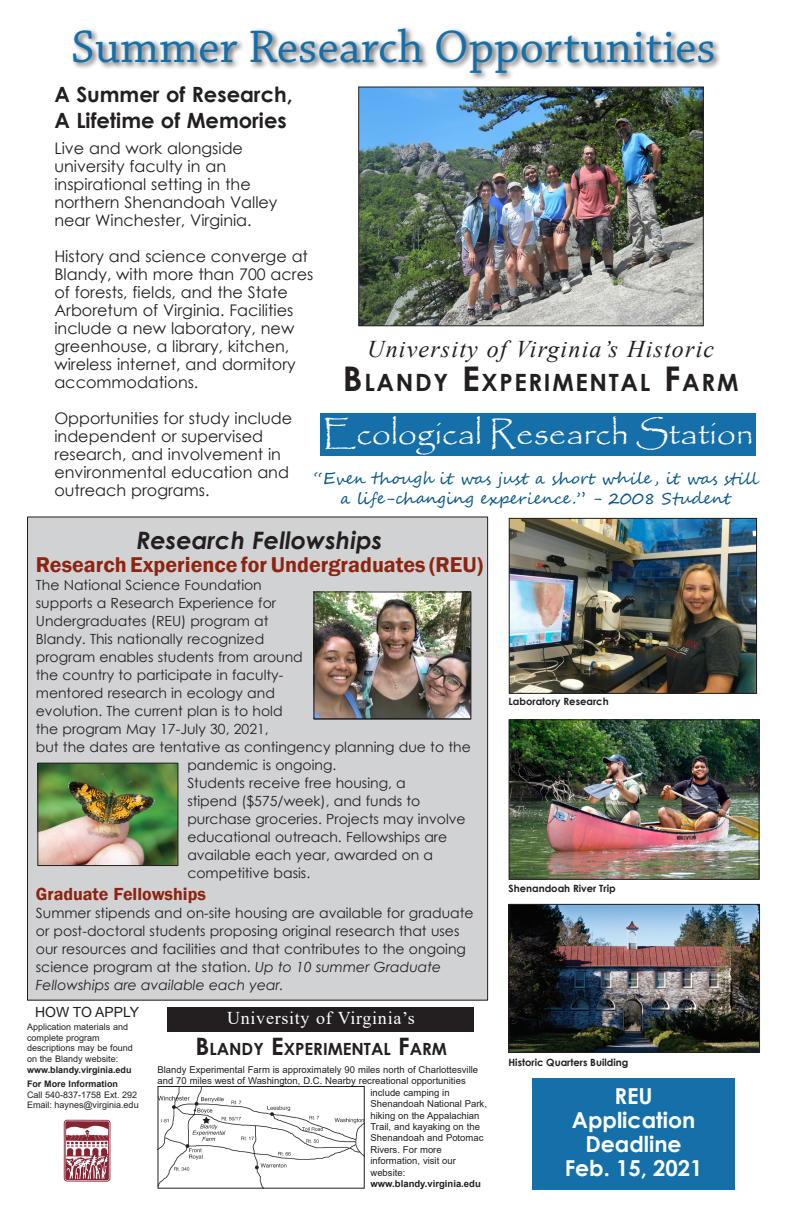
<style>
.page{position:relative;width:792px;height:1224px;background:#fff}
.page>*{position:absolute;margin:0;border:0;box-sizing:border-box;transform-origin:0 0}
.t1{font:48px "Chaparral Pro";color:#156fa8}
.t2{font:34px "Papyrus";color:#fff}
.t3{font:italic 24px "Times New Roman";letter-spacing:.05em;color:#231f20}
.t4{font:italic 700 24px "Century Gothic";color:#231f20}
.t5{font:700 23.8px "Century Gothic";letter-spacing:.07em;color:#231f20}
.t6{font:600 22px "Franklin Gothic";color:#8d2411}
.t7{font:700 22px "Century Gothic";color:#fff}
.t8{font:700 21px/26.2px "Century Gothic";color:#231f20}
.t9{font:18px "Times New Roman";letter-spacing:.04em;color:#fff}
.t10{font:600 18px "Franklin Gothic";color:#8d2411}
.t11{font:700 16.8px "Century Gothic";color:#231f20}
.t12{font:16px/18px "Century Gothic";color:#231f20}
.t13{font:16px "Segoe Script";color:#055689}
.t14{font:14px/18px "Century Gothic";color:#231f20}
.t15{font:14px "Arial";color:#231f20}
.t16{font:700 10px "Century Gothic";color:#231f20}
.t17{font:9.5px "Arial";color:#231f20}
.t18{font:700 9.5px "Arial";color:#231f20}
.t19{font:9px/10.8px "Arial";color:#231f20}
.t20{font:700 9px "Arial";color:#231f20}
.s1{font-style:italic}
.s2{font-size:34px}
.s3{font-size:24px}
</style>
<div class="page">
<div style="left:71px;top:26px;width:650px;height:55px;background:#231f20;opacity:.75"></div>
<div style="left:28px;top:517px;width:460px;height:483px;background:#d1d2d4"></div>
<img style="left:316px;top:594px;width:153px;height:124px">
<div style="left:314px;top:592px;width:157px;height:128px;border:1px solid #231f20"></div>
<img style="left:39px;top:765px;width:137px;height:99px">
<div style="left:37px;top:763px;width:141px;height:103px;border:1px solid #231f20"></div>
<img style="left:160px;top:1088px;width:202px;height:98px">
<div style="left:158px;top:1086px;width:206px;height:102px;border:1px solid #231f20"></div>
<div style="left:168px;top:1008px;width:306px;height:24px;background:#231f20"></div>
<div style="left:532px;top:1078px;width:203px;height:112px;background:#156fa8"></div>
<img style="left:510px;top:906px;width:248px;height:145px">
<div style="left:508px;top:904px;width:252px;height:149px;border:1px solid #231f20"></div>
<div style="left:320px;top:413px;width:436px;height:42px;background:#156fa8"></div>
<img style="left:511px;top:520px;width:244px;height:172px">
<div style="left:509px;top:518px;width:248px;height:176px;border:1px solid #231f20"></div>
<img style="left:511px;top:721px;width:246px;height:157px">
<div style="left:509px;top:719px;width:250px;height:161px;border:1px solid #231f20"></div>
<img style="left:63px;top:1119px;width:48px;height:63px">
<img style="left:360px;top:88px;width:342px;height:236px">
<div style="left:358px;top:86px;width:346px;height:240px;border:1px solid #231f20"></div>
<p class="t1" style="left:71px;top:20px;width:646px">Summer Research Opportunities</p>
<p class="t8" style="left:54px;top:81px;width:240px">A Summer of Research,<br>A Lifetime of Memories</p>
<p class="t12" style="left:54px;top:139px;width:225px">Live and work alongside university faculty in an inspirational setting in the northern Shenandoah Valley near Winchester, Virginia.</p>
<p class="t12" style="left:54px;top:247px;width:260px">History and science converge at<br>Blandy, with more than 700 acres of forests, fields, and the State<br>Arboretum of Virginia. Facilities include a new laboratory, new greenhouse, a library, kitchen, wireless internet, and dormitory accommodations.</p>
<p class="t12" style="left:54px;top:409px;width:239px">Opportunities for study include independent or supervised research, and involvement in environmental education and outreach programs.</p>
<p class="t4" style="left:137px;top:522px;width:247px">Research Fellowships</p>
<p class="t6" style="left:36px;top:551px;width:449px">Research Experience for Undergraduates (REU)</p>
<p class="t14" style="left:36px;top:576px;width:227px">The National Science Foundation</p>
<p class="t14" style="left:36px;top:594px;width:242px">supports a Research Experience for</p>
<p class="t14" style="left:36px;top:612px;width:234px">Undergraduates (REU) program at</p>
<p class="t14" style="left:36px;top:630px;width:230px">Blandy. This nationally recognized</p>
<p class="t14" style="left:36px;top:648px;width:268px">program enables students from around</p>
<p class="t14" style="left:36px;top:666px;width:249px">the country to participate in faculty-</p>
<p class="t14" style="left:36px;top:684px;width:241px">mentored research in ecology and</p>
<p class="t14" style="left:36px;top:702px;width:248px">evolution. The current plan is to hold</p>
<p class="t14" style="left:36px;top:720px;width:234px">the program May 17-July 30, 2021,</p>
<p class="t14" style="left:36px;top:738px;width:436px">but the dates are tentative as contingency planning due to the</p>
<p class="t14" style="left:187px;top:756px;width:151px">pandemic is ongoing.</p>
<p class="t14" style="left:187px;top:774px;width:280px">Students receive free housing, a<br>stipend ($575/week), and funds to purchase groceries. Projects may involve educational outreach. Fellowships are available each year, awarded on a competitive basis.</p>
<p class="t10" style="left:36px;top:883px;width:172px">Graduate Fellowships</p>
<p class="t14" style="left:36px;top:904px;width:439px">Summer stipends and on-site housing are available for graduate or post-doctoral students proposing original research that uses our resources and facilities and that contributes to the ongoing science program at the station. <span class="s1">Up to 10 summer Graduate Fellowships are available each year.</span></p>
<p class="t3" style="left:367px;top:333px;width:349px">University of Virginia’s Historic</p>
<p class="t5" style="left:343px;top:365px;width:397px"><span class="s2">B</span>LANDY <span class="s2">E</span>XPERIMENTAL <span class="s2">F</span>ARM</p>
<p class="t2" style="left:323px;top:412px;width:432px">Ecological Research Station</p>
<p class="t13" style="left:314px;top:466px;width:445px">“Even though it was just a short while , it was still</p>
<p class="t13" style="left:341px;top:486px;width:392px">a life-changing experience.” - 2008 Student</p>
<p class="t16" style="left:508px;top:693px;width:102px">Laboratory Research</p>
<p class="t16" style="left:508px;top:880px;width:109px">Shenandoah River Trip</p>
<p class="t15" style="left:35px;top:1003px;width:106px">HOW TO APPLY</p>
<p class="t19" style="left:27px;top:1021px;width:103px">Application materials and complete program</p>
<p class="t19" style="left:27px;top:1043px;width:107px">descriptions may be found</p>
<p class="t19" style="left:27px;top:1054px;width:93px">on the Blandy website:</p>
<p class="t20" style="left:27px;top:1064px;width:106px">www.blandy.virginia.edu</p>
<p class="t20" style="left:27px;top:1077px;width:93px">For More Information</p>
<p class="t19" style="left:27px;top:1089px;width:112px">Call 540-837-1758 Ext. 292</p>
<p class="t19" style="left:27px;top:1100px;width:113px">Email: haynes@virginia.edu</p>
<p class="t9" style="left:227px;top:1005px;width:189px">University of Virginia’s</p>
<p class="t11" style="left:195px;top:1036px;width:253px"><span class="s3">B</span>LANDY <span class="s3">E</span>XPERIMENTAL <span class="s3">F</span>ARM</p>
<p class="t17" style="left:157px;top:1063px;width:322px">Blandy Experimental Farm is approximately 90 miles north of Charlottesville</p>
<p class="t17" style="left:157px;top:1075px;width:310px">and 70 miles west of Washington, D.C. Nearby recreational opportunities</p>
<p class="t17" style="left:370px;top:1086px;width:81px">include camping in</p>
<p class="t17" style="left:370px;top:1097px;width:118px">Shenandoah National Park,</p>
<p class="t17" style="left:370px;top:1109px;width:111px">hiking on the Appalachian</p>
<p class="t17" style="left:370px;top:1120px;width:111px">Trail, and kayaking on the</p>
<p class="t17" style="left:370px;top:1132px;width:115px">Shenandoah and Potomac</p>
<p class="t17" style="left:370px;top:1143px;width:73px">Rivers. For more</p>
<p class="t17" style="left:370px;top:1154px;width:87px">information, visit our</p>
<p class="t17" style="left:370px;top:1166px;width:36px">website:</p>
<p class="t18" style="left:370px;top:1177px;width:112px">www.blandy.virginia.edu</p>
<p class="t16" style="left:508px;top:1054px;width:122px">Historic Quarters Building</p>
<p class="t7" style="left:614px;top:1079px;width:40px">REU</p>
<p class="t7" style="left:572px;top:1103px;width:125px">Application</p>
<p class="t7" style="left:585px;top:1127px;width:98px">Deadline</p>
<p class="t7" style="left:565px;top:1151px;width:139px">Feb. 15, 2021</p>
</div>
